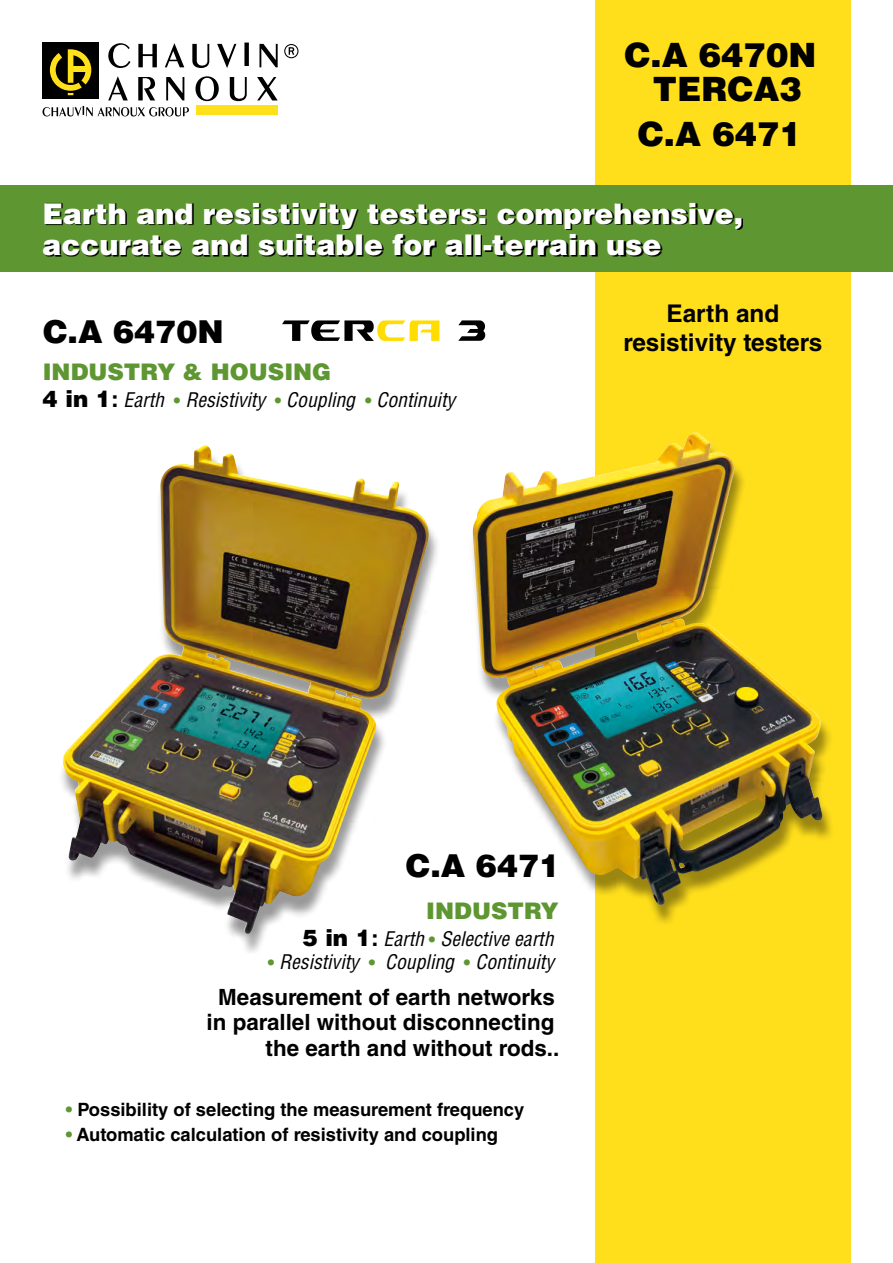
<style>
.page{position:relative;width:893px;height:1263px;background:#fff}
.page>*{position:absolute;margin:0;border:0;box-sizing:border-box;transform-origin:0 0}
.t1{font:900 33.45px/34.2px "Helvetica LT Std";color:#000;text-align:center}
.t2{font:900 31.5px "Helvetica LT Std";color:#000}
.t3{font:900 28.5px/31px "Helvetica LT Std";color:#fff}
.t4{font:700 24.45px/29.2px "Helvetica LT Std";color:#000;text-align:center}
.t5{font:900 22.8px "Helvetica LT Std";color:#5e9732}
.t6{font:700 22.35px/25.7px "Helvetica LT Std";color:#000;text-align:right}
.t7{font:italic condensed 19.65px "Helvetica LT Std";color:#000}
.t8{font:700 18.3px "Helvetica LT Std";color:#000}
.s1{font-weight:900;font-style:normal;font-stretch:normal;font-size:22.8px}
.s2{font-weight:700;font-style:normal;font-stretch:normal;font-size:22.8px}
.s3{font-weight:700;font-style:normal;font-stretch:normal;font-size:18.3px;color:#5e9732}
.s4{color:#5e9732}
</style>
<div class="page">
<div style="left:196px;top:106px;width:82px;height:9px;background:#ffe11b"></div>
<div style="left:42px;top:43px;width:57px;height:56px;background:#000"></div>
<svg style="left:50px;top:49px;width:41px;height:46px"></svg>
<svg style="left:108px;top:43px;width:22px;height:25px"></svg>
<svg style="left:138px;top:44px;width:19px;height:23px"></svg>
<svg style="left:165px;top:43px;width:19px;height:24px"></svg>
<svg style="left:192px;top:44px;width:17px;height:24px"></svg>
<svg style="left:217px;top:44px;width:19px;height:24px"></svg>
<div style="left:244px;top:43px;width:5px;height:23px;background:#000"></div>
<svg style="left:259px;top:44px;width:19px;height:23px"></svg>
<svg style="left:108px;top:76px;width:20px;height:24px"></svg>
<svg style="left:138px;top:77px;width:17px;height:23px"></svg>
<svg style="left:166px;top:77px;width:18px;height:23px"></svg>
<svg style="left:195px;top:76px;width:24px;height:25px"></svg>
<svg style="left:230px;top:77px;width:17px;height:24px"></svg>
<svg style="left:257px;top:77px;width:21px;height:23px"></svg>
<svg style="left:42px;top:106px;width:147px;height:10px"></svg>
<svg style="left:284px;top:44px;width:14px;height:14px"></svg>
<svg style="left:282px;top:320px;width:157px;height:21px"></svg>
<svg style="left:458px;top:320px;width:27px;height:21px"></svg>
<div style="left:595px;top:0;width:255px;height:1263px;background:#ffdf1c"></div>
<div style="left:0;top:186px;width:893px;height:86px;background:#5e9732"></div>
<div style="left:468px;top:438px;width:366px;height:489px;background:#000;opacity:.4"></div>
<img style="left:472px;top:432px;width:351px;height:473px">
<svg style="left:45px;top:203px;width:698px;height:54px"></svg>
<img style="left:63px;top:445px;width:366px;height:490px">
<h1 class="t1" style="left:624px;top:37px;width:193px">C.A 6470N<br>TERCA3</h1>
<h1 class="t1" style="left:638px;top:116px;width:165px">C.A 6471</h1>
<h3 class="t3" style="left:43px;top:197px;width:702px">Earth and resistivity testers: comprehensive, accurate and suitable for all-terrain use</h3>
<h2 class="t2" style="left:43px;top:311px;width:182px">C.A 6470N</h2>
<p class="t5" style="left:43px;top:357px;width:290px">INDUSTRY &amp; HOUSING</p>
<p class="t7" style="left:43px;top:388px;width:414px"><span class="s1">4 in 1</span><span class="s2">:</span> Earth <span class="s3">•</span> Resistivity <span class="s3">•</span> Coupling <span class="s3">•</span> Continuity</p>
<p class="t4" style="left:623px;top:298px;width:200px">Earth and resistivity testers</p>
<h2 class="t2" style="left:406px;top:845px;width:156px">C.A 6471</h2>
<p class="t5" style="left:426px;top:896px;width:134px">INDUSTRY</p>
<p class="t7" style="left:302px;top:927px;width:253px"><span class="s1">5 in 1</span><span class="s2">:</span> Earth <span class="s3">•</span> Selective earth</p>
<p class="t7" style="left:268px;top:949px;width:288px"><span class="s3">•</span> Resistivity <span class="s3">•</span> Coupling <span class="s3">•</span> Continuity</p>
<p class="t6" style="left:207px;top:983px;width:354px">Measurement of earth networks in parallel without disconnecting the earth and without rods..</p>
<p class="t8" style="left:66px;top:1098px;width:460px"><span class="s4">•</span> Possibility of selecting the measurement frequency</p>
<p class="t8" style="left:66px;top:1123px;width:434px"><span class="s4">•</span> Automatic calculation of resistivity and coupling</p>
</div>
